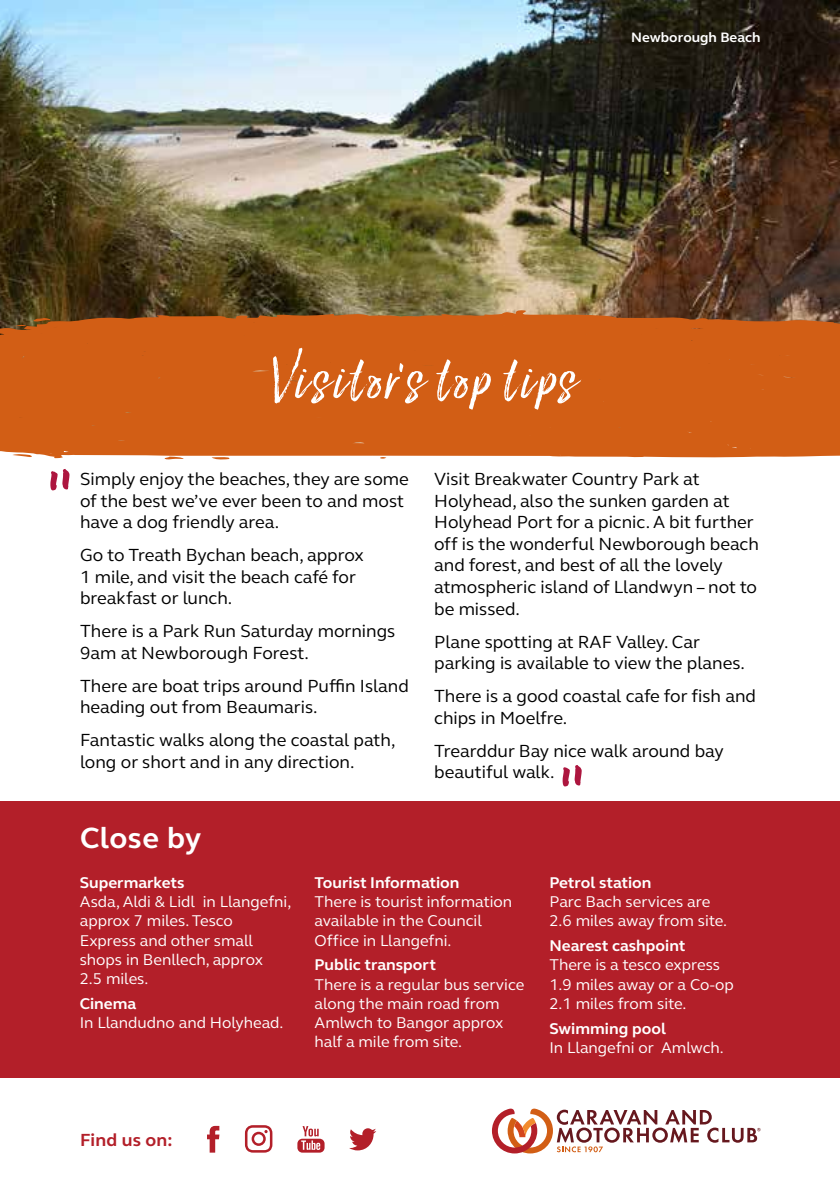
<style>
.page{position:relative;width:840px;height:1191px;background:#fff}
.page>*{position:absolute;margin:0;border:0;box-sizing:border-box;transform-origin:0 0}
.t1{font:160px "Lucky Fellas Win";color:#ad163f}
.t2{font:68px "Lucky Fellas Win";letter-spacing:.045em;color:#fff}
.t3{font:700 30px "FS Elliot";letter-spacing:.01em;color:#fff}
.t4{font:18px/21.6px "FS Elliot";color:#000}
.t5{font:700 18px "FS Elliot";letter-spacing:.01em;color:#b31f29}
.t6{font:16px/19.2px "FS Elliot";color:#fff}
.t7{font:700 16px "FS Elliot";color:#fff}
.t8{font:700 14px "FS Elliot";color:#fff}
</style>
<div class="page">
<img style="left:0;top:0;width:839px;height:310px">
<div style="left:0;top:801px;width:839px;height:276px;background:#b31f29"></div>
<svg style="left:492px;top:1108px;width:268px;height:45px"></svg>
<svg style="left:349px;top:1128px;width:27px;height:22px"></svg>
<svg style="left:207px;top:1125px;width:12px;height:27px"></svg>
<svg style="left:245px;top:1125px;width:27px;height:27px"></svg>
<svg style="left:297px;top:1126px;width:27px;height:26px"></svg>
<svg style="left:212px;top:458px;width:18px;height:2px"></svg>
<svg style="left:164px;top:458px;width:19px;height:2px"></svg>
<svg style="left:0;top:310px;width:839px;height:148px;background:#cd5f19"></svg>
<svg style="left:15px;top:318px;width:36px;height:8px"></svg>
<p class="t8" style="left:630px;top:28px;width:131px">Newborough Beach</p>
<h2 class="t2" style="left:265px;top:336px;width:310px">Visitor’s top tips</h2>
<h1 class="t1" style="left:45px;top:421px;width:33px">“</h1>
<p class="t4" style="left:80px;top:467px;width:330px">Simply enjoy the beaches, they are some of the best we’ve ever been to and most have a dog friendly area.</p>
<p class="t4" style="left:80px;top:544px;width:285px">Go to Treath Bychan beach, approx<br>1 mile, and visit the beach café for breakfast or lunch.</p>
<p class="t4" style="left:80px;top:620px;width:316px">There is a Park Run Saturday mornings<br>9am at Newborough Forest.</p>
<p class="t4" style="left:80px;top:674px;width:330px">There are boat trips around Puffin Island heading out from Beaumaris.</p>
<p class="t4" style="left:80px;top:729px;width:317px">Fantastic walks along the coastal path, long or short and in any direction.</p>
<p class="t4" style="left:434px;top:467px;width:326px">Visit Breakwater Country Park at Holyhead, also the sunken garden at Holyhead Port for a picnic. A bit further off is the wonderful Newborough beach and forest, and best of all the lovely atmospheric island of Llandwyn – not to be missed.</p>
<p class="t4" style="left:434px;top:630px;width:312px">Plane spotting at RAF Valley. Car parking is available to view the planes.</p>
<p class="t4" style="left:434px;top:684px;width:323px">There is a good coastal cafe for fish and chips in Moelfre.</p>
<p class="t4" style="left:434px;top:739px;width:291px">Trearddur Bay nice walk around bay beautiful walk.</p>
<h1 class="t1" style="left:557px;top:717px;width:33px">”</h1>
<h3 class="t3" style="left:80px;top:817px;width:123px">Close by</h3>
<p class="t7" style="left:80px;top:871px;width:106px">Supermarkets</p>
<p class="t6" style="left:80px;top:891px;width:213px">Asda, Aldi &amp; Lidl in Llangefni, approx 7 miles. Tesco<br>Express and other small shops in Benllech, approx<br>2.5 miles.</p>
<p class="t7" style="left:80px;top:992px;width:58px">Cinema</p>
<p class="t6" style="left:80px;top:1012px;width:205px">In Llandudno and Holyhead.</p>
<p class="t7" style="left:314px;top:871px;width:146px">Tourist Information</p>
<p class="t6" style="left:314px;top:891px;width:199px">There is tourist information available in the Council<br>Office in Llangefni.</p>
<p class="t7" style="left:314px;top:954px;width:123px">Public transport</p>
<p class="t6" style="left:314px;top:974px;width:211px">There is a regular bus service along the main road from<br>Amlwch to Bangor approx half a mile from site.</p>
<p class="t7" style="left:549px;top:871px;width:103px">Petrol station</p>
<p class="t6" style="left:549px;top:891px;width:179px">Parc Bach services are<br>2.6 miles away from site.</p>
<p class="t7" style="left:549px;top:935px;width:137px">Nearest cashpoint</p>
<p class="t6" style="left:549px;top:955px;width:186px">There is a tesco express<br>1.9 miles away or a Co-op<br>2.1 miles from site.</p>
<p class="t7" style="left:549px;top:1017px;width:118px">Swimming pool</p>
<p class="t6" style="left:549px;top:1037px;width:176px">In Llangefni or Amlwch.</p>
<p class="t5" style="left:80px;top:1128px;width:94px">Find us on:</p>
</div>
